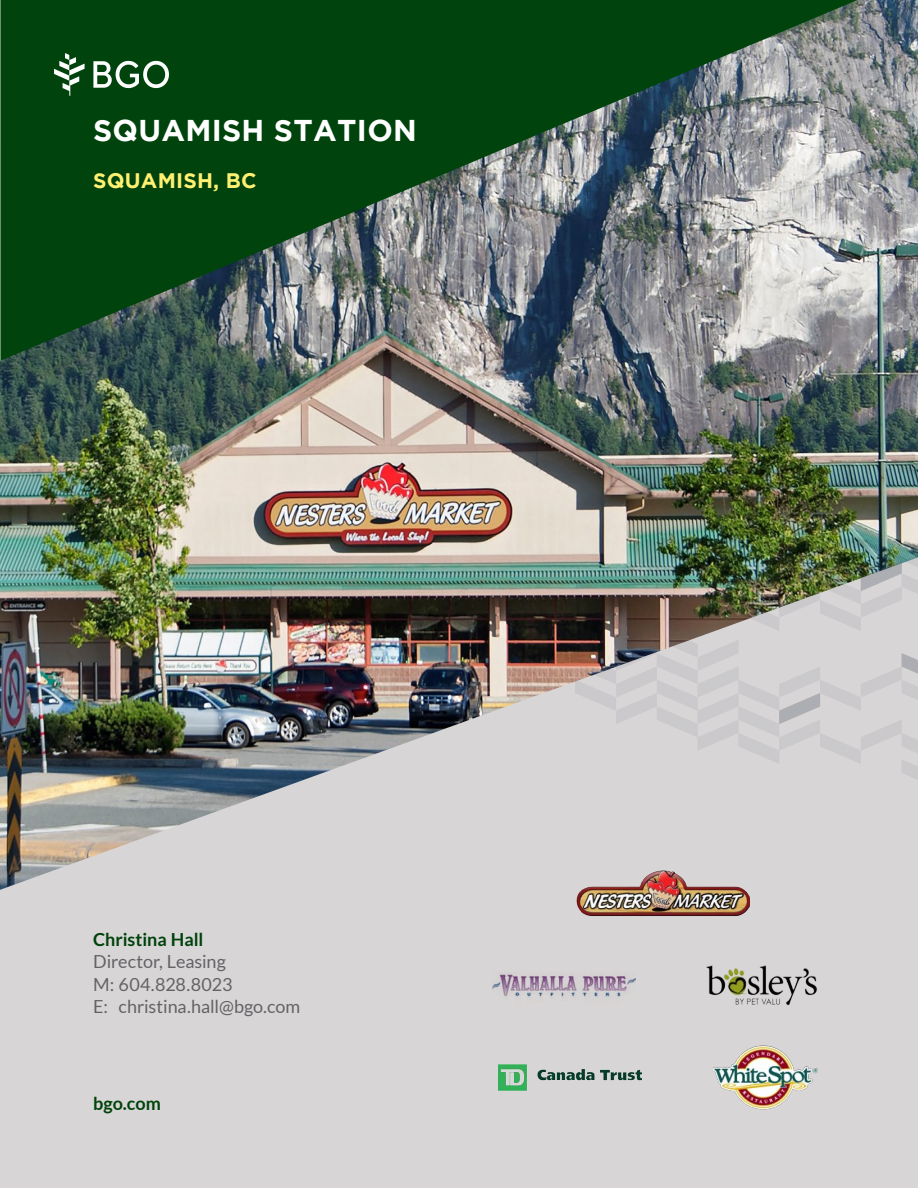
<style>
.page{position:relative;width:918px;height:1188px;background:#fff}
.page>*{position:absolute;margin:0;border:0;box-sizing:border-box;transform-origin:0 0}
.t1{font:700 30px "Gotham";letter-spacing:.01em;color:#fff}
.t2{font:700 21px "Gotham";letter-spacing:.01em;color:#fff071}
.t3{font:18px "Lato";color:#636366}
.t4{font:700 18px "Lato";color:#00430c}
</style>
<div class="page">
<img style="left:0;top:0;width:918px;height:557px">
<img style="left:0;top:557px;width:918px;height:631px">
<img style="left:572px;top:869px;width:177px;height:51px">
<img style="left:493px;top:962px;width:143px;height:46px">
<img style="left:704px;top:963px;width:114px;height:44px">
<img style="left:498px;top:1064px;width:143px;height:26px">
<img style="left:714px;top:1045px;width:105px;height:65px">
<img style="left:54px;top:54px;width:115px;height:42px">
<img style="left:295px;top:555px;width:623px;height:236px">
<p class="t1" style="left:93px;top:113px;width:325px">SQUAMISH STATION</p>
<p class="t2" style="left:93px;top:169px;width:165px">SQUAMISH, BC</p>
<p class="t4" style="left:93px;top:929px;width:112px">Christina Hall</p>
<p class="t3" style="left:93px;top:952px;width:134px">Director, Leasing</p>
<p class="t3" style="left:93px;top:974px;width:141px">M: 604.828.8023</p>
<p class="t3" style="left:93px;top:997px;width:209px">E: christina.hall@bgo.com</p>
<p class="t4" style="left:93px;top:1093px;width:69px">bgo.com</p>
</div>
